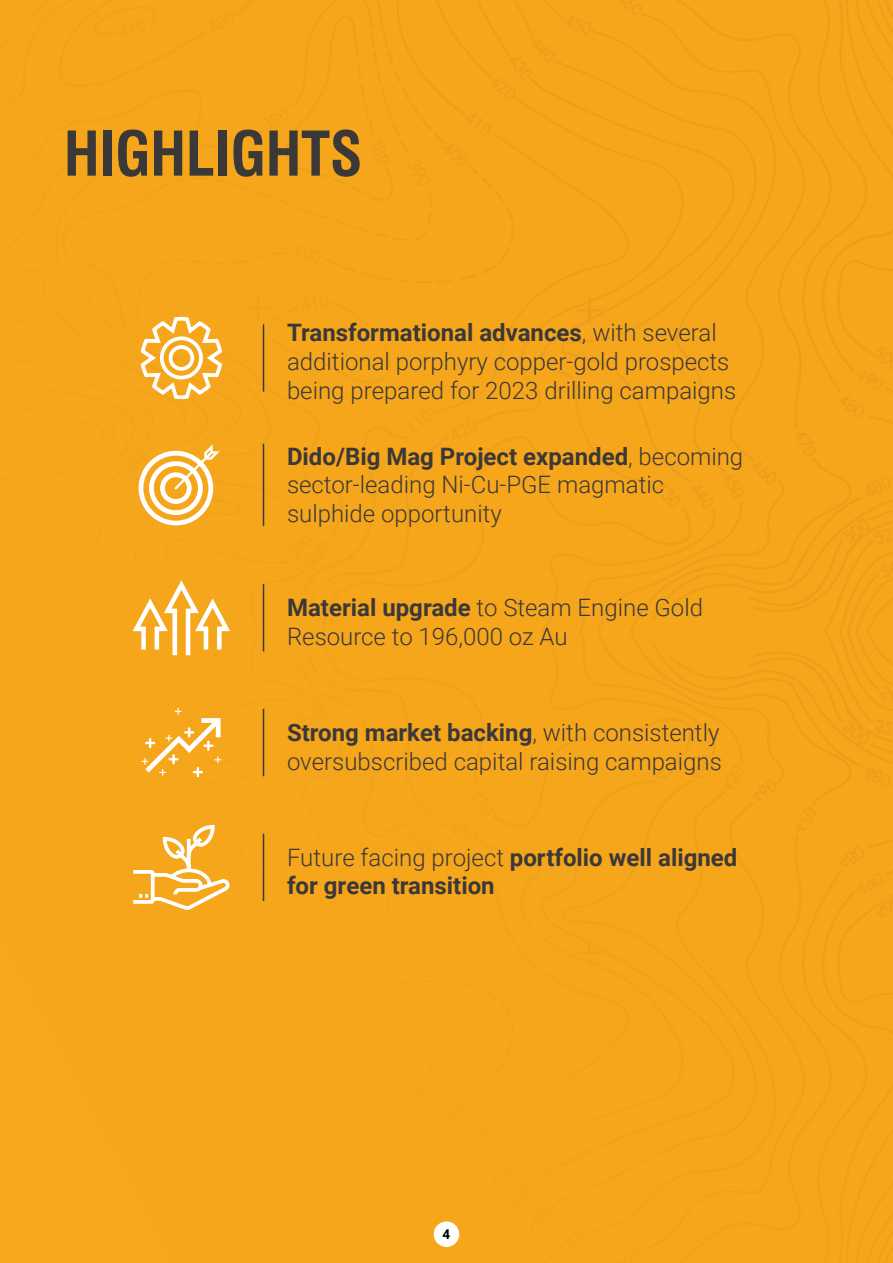
<style>
.page{position:relative;width:893px;height:1263px;background:#f6a61b}
.page>*{position:absolute;margin:0;border:0;box-sizing:border-box;transform-origin:0 0}
.t1{font:700 condensed 60px "Swiss 721 BT";letter-spacing:-.005em;color:#3b3838}
.t2{font:300 24px/28.8px "Roboto";color:#3b3838}
.t3{font:700 24px/28.8px "Roboto";color:#3b3838}
.t4{font:700 13.5px "Roboto";color:#000}
.s1{font-weight:700}
.s2{font-weight:300}
</style>
<div class="page">
<svg style="left:139px;top:444px;width:81px;height:81px"></svg>
<hr style="left:263px;top:444px;width:1px;height:82px;background:#3b3838">
<svg style="left:142px;top:708px;width:79px;height:69px"></svg>
<hr style="left:263px;top:709px;width:1px;height:67px;background:#3b3838">
<svg style="left:133px;top:580px;width:97px;height:75px"></svg>
<hr style="left:263px;top:584px;width:1px;height:67px;background:#3b3838">
<hr style="left:263px;top:834px;width:1px;height:67px;background:#3b3838">
<svg style="left:129px;top:823px;width:102px;height:89px"></svg>
<hr style="left:263px;top:324px;width:1px;height:68px;background:#3b3838">
<svg style="left:139px;top:315px;width:85px;height:86px"></svg>
<div style="left:434px;top:1221px;width:25px;height:26px;background:#fff;border-radius:50%"></div>
<h1 class="t1" style="left:64px;top:118px;width:300px">HIGHLIGHTS</h1>
<p class="t2" style="left:287px;top:317px;width:451px"><span class="s1">Transformational advances</span>, with several additional porphyry copper-gold prospects being prepared for 2023 drilling campaigns</p>
<p class="t2" style="left:287px;top:441px;width:458px"><span class="s1">Dido/Big Mag Project expanded</span>, becoming sector-leading Ni-Cu-PGE magmatic sulphide opportunity</p>
<p class="t2" style="left:287px;top:592px;width:418px"><span class="s1">Material upgrade</span> to Steam Engine Gold<br>Resource to 196,000 oz Au</p>
<p class="t2" style="left:287px;top:717px;width:436px"><span class="s1">Strong market backing</span>, with consistently oversubscribed capital raising campaigns</p>
<p class="t3" style="left:287px;top:842px;width:452px"><span class="s2">Future facing project</span> portfolio well aligned for green transition</p>
<p class="t4" style="left:443px;top:1225px;width:9px">4</p>
</div>
